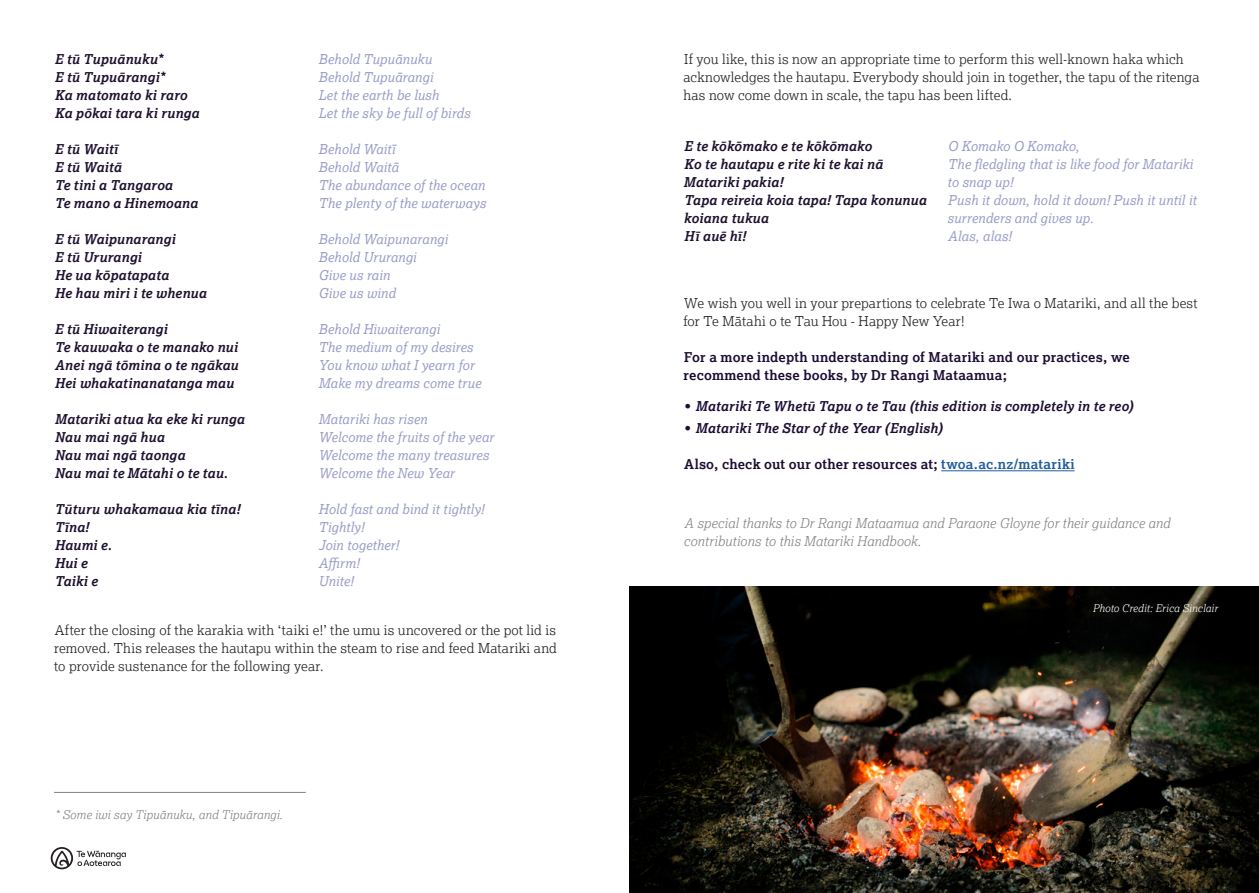
<style>
.page{position:relative;width:1259px;height:893px;background:#fff}
.page>*{position:absolute;margin:0;border:0;box-sizing:border-box;transform-origin:0 0}
.t1{font:italic 13.5px/18px "Lexia";color:#9a9dc8}
.t2{font:italic 700 13.5px/18px "Lexia";color:#1e112f}
.t3{font:300 13.5px/18px "Lexia";letter-spacing:.01em;color:#231f20}
.t4{font:700 13.5px/18px "Lexia";letter-spacing:.015em;color:#1d0d35}
.t5{font:italic 300 13.5px/18px "Lexia";color:#808285}
.t6{font:italic 700 13.5px "Lexia";color:#1d0d35}
.t7{font:italic 300 12px "Lexia";letter-spacing:.005em;color:#808285}
.t8{font:italic 300 10.5px "Lexia";letter-spacing:.01em;color:#fff}
.s1{color:#215e9e}
</style>
<div class="page">
<svg style="left:51px;top:847px;width:75px;height:22px"></svg>
<img style="left:629px;top:587px;width:630px;height:306px">
<div style="left:1084px;top:594px;width:142px;height:27px;background:#231f20;opacity:.75"></div>
<hr style="left:54px;top:792px;width:252px;height:1px;background:#808285">
<hr style="left:941px;top:470px;width:133px;height:1px;background:#215e9e">
<p class="t2" style="left:55px;top:50px;width:146px">E tū Tupuānuku*<br>E tū Tupuārangi*<br>Ka matomato ki raro<br>Ka pōkai tara ki runga</p>
<p class="t2" style="left:55px;top:140px;width:145px">E tū Waitī<br>E tū Waitā<br>Te tini a Tangaroa<br>Te mano a Hinemoana</p>
<p class="t2" style="left:55px;top:230px;width:153px">E tū Waipunarangi<br>E tū Ururangi<br>He ua kōpatapata<br>He hau miri i te whenua</p>
<p class="t2" style="left:55px;top:320px;width:185px">E tū Hiwaiterangi<br>Te kauwaka o te manako nui<br>Anei ngā tōmina o te ngākau<br>Hei whakatinanatanga mau</p>
<p class="t2" style="left:55px;top:410px;width:191px">Matariki atua ka eke ki runga<br>Nau mai ngā hua<br>Nau mai ngā taonga<br>Nau mai te Mātahi o te tau.</p>
<p class="t2" style="left:55px;top:500px;width:187px">Tūturu whakamaua kia tīna!<br>Tīna!<br>Haumi e.<br>Hui e<br>Taiki e</p>
<p class="t1" style="left:318px;top:50px;width:153px">Behold Tupuānuku<br>Behold Tupuārangi<br>Let the earth be lush<br>Let the sky be full of birds</p>
<p class="t1" style="left:318px;top:140px;width:169px">Behold Waitī<br>Behold Waitā<br>The abundance of the ocean<br>The plenty of the waterways</p>
<p class="t1" style="left:318px;top:230px;width:131px">Behold Waipunarangi<br>Behold Ururangi<br>Give us rain<br>Give us wind</p>
<p class="t1" style="left:318px;top:320px;width:164px">Behold Hiwaiterangi<br>The medium of my desires<br>You know what I yearn for<br>Make my dreams come true</p>
<p class="t1" style="left:318px;top:410px;width:177px">Matariki has risen<br>Welcome the fruits of the year<br>Welcome the many treasures<br>Welcome the New Year</p>
<p class="t1" style="left:318px;top:500px;width:167px">Hold fast and bind it tightly!<br>Tightly!<br>Join together!<br>Affirm!<br>Unite!</p>
<p class="t3" style="left:54px;top:620px;width:504px;text-align:justify">After the closing of the karakia with ‘taiki e!’ the umu is uncovered or the pot lid is removed. This releases the hautapu within the steam to rise and feed Matariki and to provide sustenance for the following year.</p>
<p class="t7" style="left:55px;top:807px;width:229px">* Some iwi say Tipuānuku, and Tipuārangi.</p>
<p class="t3" style="left:683px;top:50px;width:517px">If you like, this is now an appropriate time to perform this well-known haka which acknowledges the hautapu. Everybody should join in together, the tapu of the ritenga has now come down in scale, the tapu has been lifted.</p>
<p class="t2" style="left:683px;top:136px;width:244px">E te kōkōmako e te kōkōmako<br>Ko te hautapu e rite ki te kai nā<br>Matariki pakia!<br>Tapa reireia koia tapa! Tapa konunua koiana tukua<br>Hī auē hī!</p>
<p class="t1" style="left:947px;top:136px;width:251px">O Komako O Komako,<br>The fledgling that is like food for Matariki to snap up!<br>Push it down, hold it down! Push it until it surrenders and gives up.<br>Alas, alas!</p>
<p class="t3" style="left:683px;top:294px;width:515px">We wish you well in your prepartions to celebrate Te Iwa o Matariki, and all the best for Te Mātahi o te Tau Hou - Happy New Year!</p>
<p class="t4" style="left:683px;top:348px;width:448px">For a more indepth understanding of Matariki and our practices, we recommend these books, by Dr Rangi Mataamua;</p>
<p class="t6" style="left:684px;top:398px;width:451px">• Matariki Te Whetū Tapu o te Tau (this edition is completely in te reo)</p>
<p class="t6" style="left:684px;top:420px;width:260px">• Matariki The Star of the Year (English)</p>
<p class="t4" style="left:684px;top:455px;width:392px">Also, check out our other resources at; <span class="s1">twoa.ac.nz/matariki</span></p>
<p class="t5" style="left:683px;top:513px;width:488px">A special thanks to Dr Rangi Mataamua and Paraone Gloyne for their guidance and contributions to this Matariki Handbook.</p>
<p class="t8" style="left:1092px;top:601px;width:126px">Photo Credit: Erica Sinclair</p>
</div>
